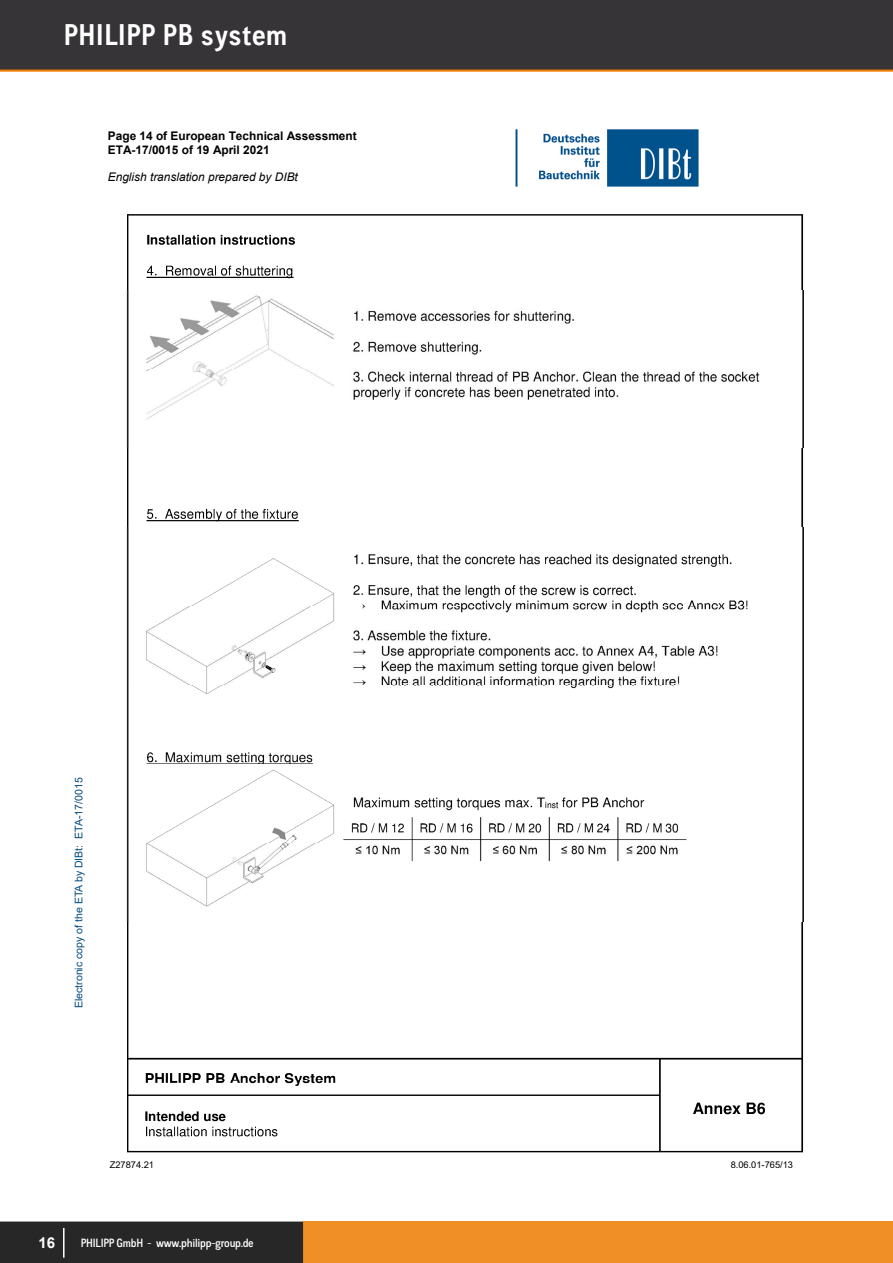
<style>
.page{position:relative;width:893px;height:1263px;background:#fff}
.page>*{position:absolute;margin:0;border:0;box-sizing:border-box;transform-origin:0 0}
.t1{font:700 30px "CA Normal";letter-spacing:.02em;color:#fff}
.t2{font:700 15px "Arial";color:#fff}
.t3{font:500 12px "CA Normal";letter-spacing:-.02em;color:#fff}
.t4{font:700 11.85px/13.6px "Arial";color:#000}
.t5{font:italic 11.85px "Arial";color:#000}
.t6{font:10.5px "Arial";color:#004b7d}
.t7{font:9.3px "Arial";color:#000}
</style>
<div class="page">
<div style="left:0;top:0;width:893px;height:71px;background:#373437"></div>
<div style="left:0;top:1221px;width:303px;height:42px;background:#272727"></div>
<div style="left:303px;top:1221px;width:590px;height:42px;background:#f18f27"></div>
<hr style="left:0;top:70px;width:893px;height:2px;background:#ef7b00">
<hr style="left:63px;top:1228px;width:2px;height:30px;background:#fff">
<img style="left:516px;top:129px;width:182px;height:58px">
<img style="left:126px;top:214px;width:678px;height:708px">
<div style="left:108px;top:448px;width:696px;height:79px;background:#fff"></div>
<h1 class="t1" style="left:64px;top:14px;width:225px">PHILIPP PB system</h1>
<p class="t4" style="left:108px;top:129px;width:250px">Page 14 of European Technical Assessment<br>ETA-17/0015 of 19 April 2021</p>
<p class="t5" style="left:108px;top:169px;width:192px">English translation prepared by DIBt</p>
<p class="t6" style="left:72px;top:1008px;width:232px;rotate:-90deg">Electronic copy of the ETA by DIBt: ETA-17/0015</p>
<p class="t7" style="left:110px;top:1158px;width:46px">Z27874.21</p>
<p class="t7" style="left:731px;top:1158px;width:64px">8.06.01-765/13</p>
<p class="t2" style="left:39px;top:1232px;width:18px">16</p>
<p class="t3" style="left:81px;top:1235px;width:174px">PHILIPP GmbH - www.philipp-group.de</p>
</div>
